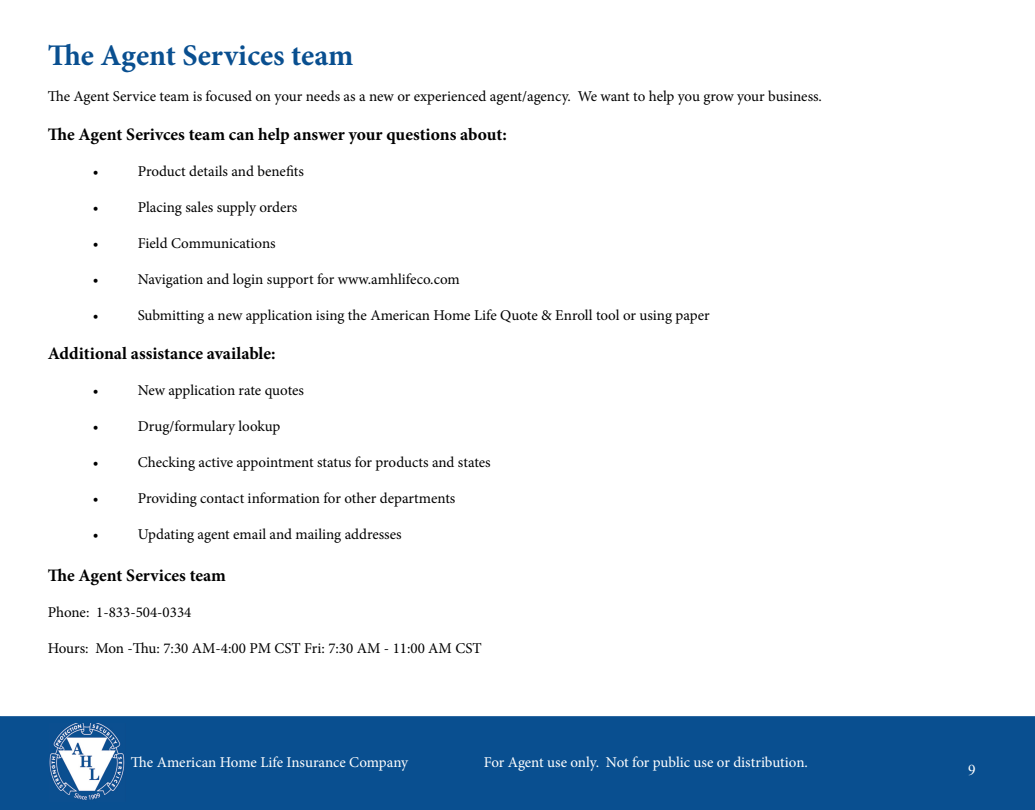
<style>
.page{position:relative;width:1035px;height:810px;background:#fff}
.page>*{position:absolute;margin:0;border:0;box-sizing:border-box;transform-origin:0 0}
.t1{font:700 30px "Minion Pro";color:#094f90}
.t2{font:700 17.5px "Minion Pro";color:#000}
.t3{font:15px "Minion Pro";color:#000}
.t4{font:15px "Minion Pro";letter-spacing:-.005em;color:#fff}
.t5{font:15px "Times New Roman";color:#fff}
</style>
<div class="page">
<div style="left:0;top:716px;width:1035px;height:94px;background:#094f90"></div>
<img style="left:50px;top:724px;width:75px;height:77px">
<h1 class="t1" style="left:81px;top:34px;width:274px">e Agent Services team</h1>
<p class="t3" style="left:48px;top:86px;width:776px">The Agent Service team is focused on your needs as a new or experienced agent/agency. We want to help you grow your business.</p>
<p class="t2" style="left:67px;top:122px;width:441px">e Agent Serivces team can help answer your questions about:</p>
<p class="t3" style="left:93px;top:161px;width:7px">•</p>
<p class="t3" style="left:138px;top:161px;width:168px">Product details and benefits</p>
<p class="t3" style="left:93px;top:197px;width:7px">•</p>
<p class="t3" style="left:138px;top:197px;width:161px">Placing sales supply orders</p>
<p class="t3" style="left:93px;top:233px;width:7px">•</p>
<p class="t3" style="left:138px;top:233px;width:139px">Field Communications</p>
<p class="t3" style="left:93px;top:269px;width:7px">•</p>
<p class="t3" style="left:138px;top:269px;width:324px">Navigation and login support for www.amhlifeco.com</p>
<p class="t3" style="left:93px;top:305px;width:7px">•</p>
<p class="t3" style="left:138px;top:305px;width:573px">Submitting a new application ising the American Home Life Quote &amp; Enroll tool or using paper</p>
<p class="t2" style="left:48px;top:341px;width:230px">Additional assistance available:</p>
<p class="t3" style="left:93px;top:380px;width:7px">•</p>
<p class="t3" style="left:138px;top:380px;width:168px">New application rate quotes</p>
<p class="t3" style="left:93px;top:416px;width:7px">•</p>
<p class="t3" style="left:138px;top:416px;width:144px">Drug/formulary lookup</p>
<p class="t3" style="left:93px;top:452px;width:7px">•</p>
<p class="t3" style="left:138px;top:452px;width:355px">Checking active appointment status for products and states</p>
<p class="t3" style="left:93px;top:488px;width:7px">•</p>
<p class="t3" style="left:138px;top:488px;width:319px">Providing contact information for other departments</p>
<p class="t3" style="left:93px;top:524px;width:7px">•</p>
<p class="t3" style="left:138px;top:524px;width:266px">Updating agent email and mailing addresses</p>
<p class="t2" style="left:67px;top:563px;width:161px">e Agent Services team</p>
<p class="t3" style="left:48px;top:602px;width:145px">Phone: 1-833-504-0334</p>
<p class="t3" style="left:48px;top:638px;width:435px">Hours: Mon -Thu: 7:30 AM-4:00 PM CST Fri: 7:30 AM - 11:00 AM CST</p>
<p class="t4" style="left:131px;top:752px;width:279px">The American Home Life Insurance Company</p>
<p class="t4" style="left:484px;top:752px;width:326px">For Agent use only. Not for public use or distribution.</p>
<p class="t5" style="left:968px;top:760px;width:9px">9</p>
</div>
